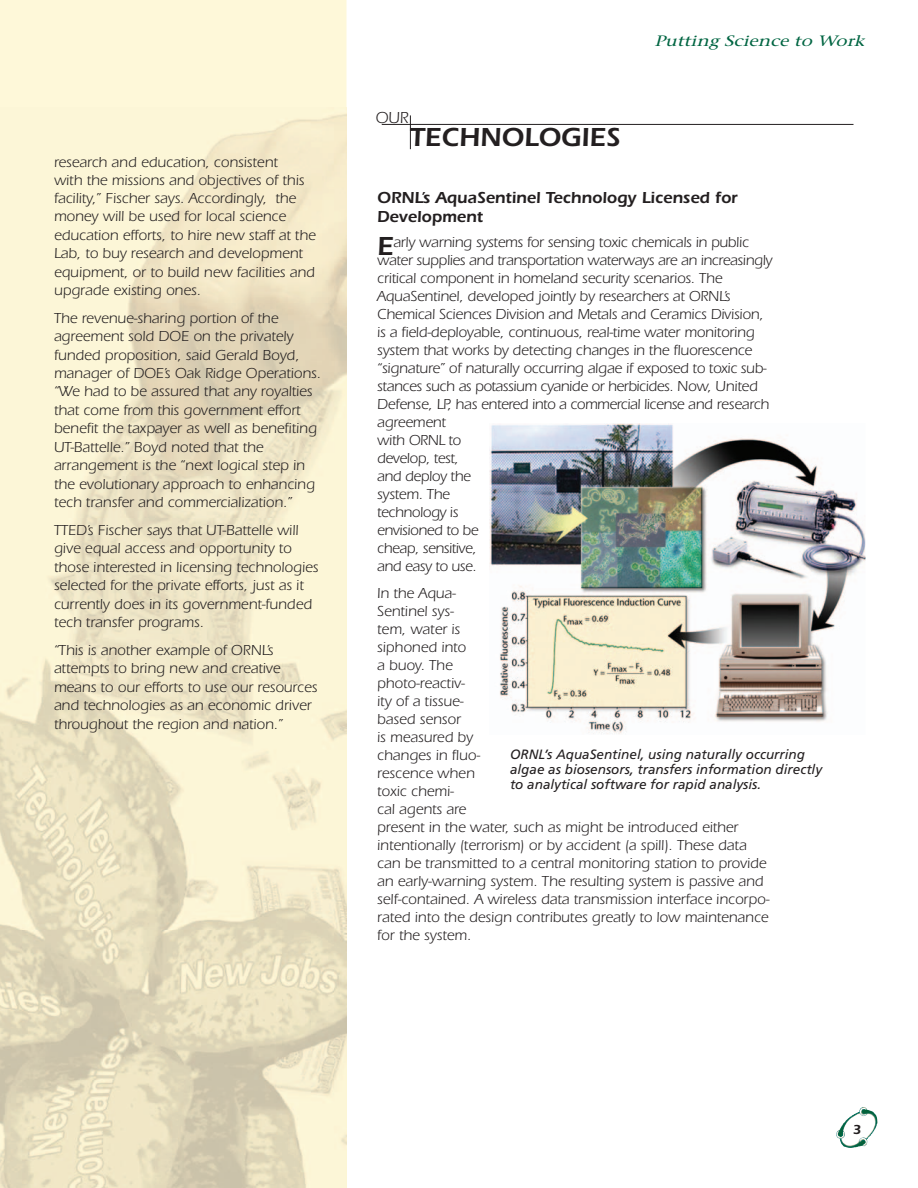
<style>
.page{position:relative;width:918px;height:1188px;background:#fff}
.page>*{position:absolute;margin:0;border:0;box-sizing:border-box;transform-origin:0 0}
.t1{font:600 27px "Itc Eras";color:#231f20}
.t2{font:600 16.5px/18.8px "Itc Eras";color:#231f20}
.t3{font:16.5px "Itc Eras";color:#231f20}
.t4{font:15px/18px "Itc Eras";color:#231f20}
.t5{font:italic 15px "Stone Serif";color:#006542;scale:1.25 1}
.t6{font:italic 13.5px/15px "Frutiger";color:#231f20}
.t7{font:600 13.5px "Itc Eras";color:#231f20}
.s1{font-weight:600;font-size:27px}
</style>
<div class="page">
<img style="left:836px;top:1107px;width:42px;height:41px">
<div style="left:0;top:0;width:347px;height:108px;background:#fef8d9"></div>
<img style="left:0;top:108px;width:347px;height:1080px">
<hr style="left:410px;top:115px;width:1px;height:34px;background:#231f20">
<hr style="left:382px;top:124px;width:472px;height:1px;background:#231f20">
<img style="left:489px;top:423px;width:376px;height:311px">
<p class="t4" style="left:54px;top:153px;width:263px">research and education, consistent<br>with the missions and objectives of this facility,” Fischer says. Accordingly, the money will be used for local science education efforts, to hire new staff at the Lab, to buy research and development equipment, or to build new facilities and upgrade existing ones.</p>
<p class="t4" style="left:54px;top:309px;width:269px;line-height:18.5px">The revenue-sharing portion of the agreement sold DOE on the privately funded proposition, said Gerald Boyd, manager of DOE’s Oak Ridge Operations. “We had to be assured that any royalties that come from this government effort benefit the taxpayer as well as benefiting UT-Battelle.” Boyd noted that the arrangement is the “next logical step in the evolutionary approach to enhancing tech transfer and commercialization.”</p>
<p class="t4" style="left:54px;top:521px;width:266px;line-height:18.5px">TTED’s Fischer says that UT-Battelle will give equal access and opportunity to those interested in licensing technologies selected for the private efforts, just as it currently does in its government-funded tech transfer programs.</p>
<p class="t4" style="left:54px;top:640px;width:265px;line-height:18.8px">“This is another example of ORNL’s attempts to bring new and creative means to our efforts to use our resources and technologies as an economic driver throughout the region and nation.”</p>
<p class="t3" style="left:376px;top:109px;width:35px">OUR</p>
<h1 class="t1" style="left:410px;top:122px;width:212px">TECHNOLOGIES</h1>
<p class="t5" style="left:654px;top:32px;width:173px">Putting Science to Work</p>
<p class="t2" style="left:377px;top:188px;width:362px">ORNL’s AquaSentinel Technology Licensed for<br>Development</p>
<p class="t4" style="left:377px;top:233px;width:397px"><span class="s1">E</span>arly warning systems for sensing toxic chemicals in public water supplies and transportation waterways are an increasingly critical component in homeland security scenarios. The AquaSentinel, developed jointly by researchers at ORNL’s Chemical Sciences Division and Metals and Ceramics Division, is a field-deployable, continuous, real-time water monitoring system that works by detecting changes in the fluorescence “signature” of naturally occurring algae if exposed to toxic sub&shy;stances such as potassium cyanide or herbicides. Now, United Defense, LP, has entered into a commercial license and research agreement<br>with ORNL to<br>develop, test,<br>and deploy the<br>system. The<br>technology is<br>envisioned to be<br>cheap, sensitive,<br>and easy to use.</p>
<p class="t4" style="left:377px;top:585px;width:394px">In the Aqua-<br>Sentinel sys-<br>tem, water is<br>siphoned into<br>a buoy. The<br>photo-reactiv-<br>ity of a tissue-<br>based sensor<br>is measured by<br>changes in fluo-<br>rescence when<br>toxic chemi-<br>cal agents are<br>present in the water, such as might be introduced either intentionally (terrorism) or by accident (a spill). These data can be transmitted to a central monitoring station to provide an early-warning system. The resulting system is passive and self-contained. A wireless data transmission interface incorpo&shy;rated into the design contributes greatly to low maintenance for the system.</p>
<p class="t6" style="left:510px;top:746px;width:314px">ORNL’s AquaSentinel, using naturally occurring algae as biosensors, transfers information directly to analytical software for rapid analysis.</p>
<p class="t7" style="left:853px;top:1122px;width:10px">3</p>
</div>
